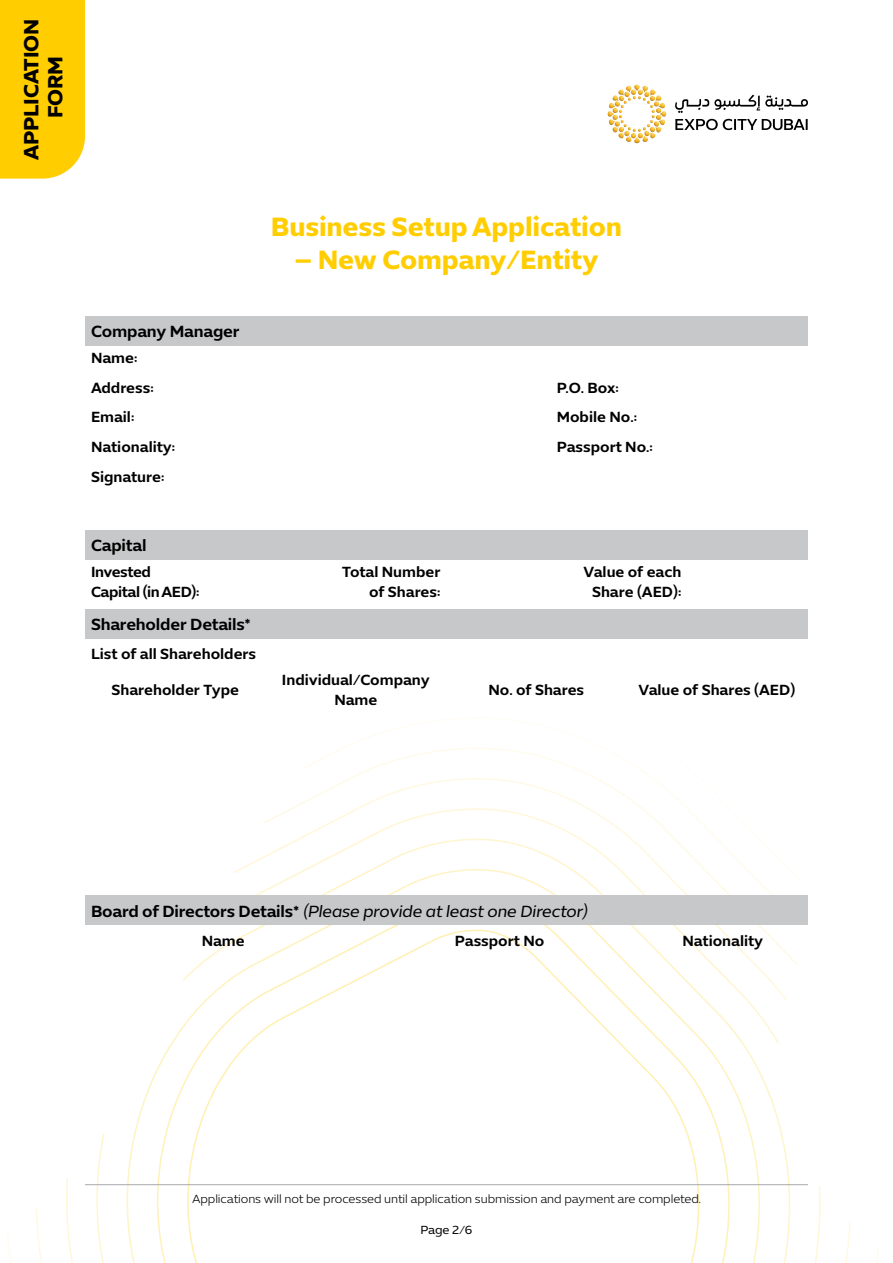
<style>
.page{position:relative;width:893px;height:1263px;background:#fff}
.page>*{position:absolute;margin:0;border:0;box-sizing:border-box;transform-origin:0 0}
.t1{font:700 27px "Expo Sans Std";letter-spacing:-.005em;color:#ffcd00}
.t2{font:700 21px/24px "Expo Sans Std";letter-spacing:-.005em;color:#000;text-align:center}
.t3{font:italic 16.5px "Expo Sans Std";letter-spacing:-.01em;color:#000}
.t4{font:600 16.5px "Expo Sans Std";letter-spacing:-.01em;color:#000}
.t5{font:600 15px/19.5px "Expo Sans Std";color:#000;text-align:center}
.t6{font:600 15px/19.5px "Expo Sans Std";letter-spacing:-.025em;color:#000}
.t7{font:300 12px "Expo Sans Std";letter-spacing:-.005em;color:#000}
.t8{font:12px "Expo Sans Std";color:#000}
.s1{font-weight:600;font-style:normal}
</style>
<div class="page">
<svg style="left:209px;top:722px;width:588px;height:279px"></svg>
<div style="left:85px;top:316px;width:723px;height:30px;background:#c7c8ca"></div>
<div style="left:85px;top:530px;width:723px;height:30px;background:#c7c8ca"></div>
<div style="left:85px;top:609px;width:722px;height:29px;background:#c7c8ca"></div>
<div style="left:85px;top:895px;width:723px;height:30px;background:#c7c8ca"></div>
<svg style="left:675px;top:119px;width:133px;height:11px"></svg>
<svg style="left:675px;top:95px;width:133px;height:18px"></svg>
<svg style="left:608px;top:85px;width:58px;height:58px"></svg>
<div style="left:0;top:0;width:85px;height:179px;background:#ffcd00"></div>
<hr style="left:85px;top:1184px;width:723px;height:1px;background:#a7a9ac">
<h2 class="t2" style="left:19px;top:160px;width:143px;rotate:-90deg">APPLICATION<br>FORM</h2>
<p class="t4" style="left:91px;top:321px;width:150px">Company Manager</p>
<p class="t5" style="left:91px;top:343px;width:64px;line-height:29.7px;text-align:left">Name:<br>Address:</p>
<h1 class="t1" style="left:271px;top:209px;width:353px">Business Setup Application</h1>
<h1 class="t1" style="left:294px;top:242px;width:306px">– New Company/Entity</h1>
<p class="t5" style="left:557px;top:377px;width:63px">P.O. Box:</p>
<p class="t5" style="left:91px;top:407px;width:45px">Email:</p>
<p class="t5" style="left:557px;top:407px;width:82px">Mobile No.:</p>
<p class="t5" style="left:91px;top:437px;width:86px">Nationality:</p>
<p class="t5" style="left:557px;top:437px;width:98px">Passport No.:</p>
<p class="t5" style="left:91px;top:467px;width:75px">Signature:</p>
<p class="t4" style="left:91px;top:535px;width:57px">Capital</p>
<p class="t6" style="left:91px;top:562px;width:110px">Invested<br>Capital (in AED):</p>
<p class="t5" style="left:342px;top:562px;width:100px;text-align:right">Total Number of Shares:</p>
<p class="t5" style="left:584px;top:562px;width:99px">Value of each<br>Share (AED):</p>
<p class="t4" style="left:91px;top:614px;width:161px">Shareholder Details*</p>
<p class="t5" style="left:91px;top:644px;width:167px">List of all Shareholders</p>
<p class="t5" style="left:111px;top:680px;width:129px">Shareholder Type</p>
<p class="t5" style="left:282px;top:670px;width:149px">Individual/Company<br>Name</p>
<p class="t5" style="left:489px;top:680px;width:97px">No. of Shares</p>
<p class="t5" style="left:639px;top:680px;width:158px">Value of Shares (AED)</p>
<p class="t3" style="left:91px;top:901px;width:498px"><span class="s1">Board of Directors Details*</span> (Please provide at least one Director)</p>
<p class="t5" style="left:202px;top:931px;width:44px">Name</p>
<p class="t5" style="left:455px;top:931px;width:91px">Passport No</p>
<p class="t5" style="left:682px;top:931px;width:82px">Nationality</p>
<p class="t7" style="left:192px;top:1192px;width:510px">Applications will not be processed until application submission and payment are completed.</p>
<p class="t8" style="left:420px;top:1223px;width:53px">Page 2/6</p>
</div>
